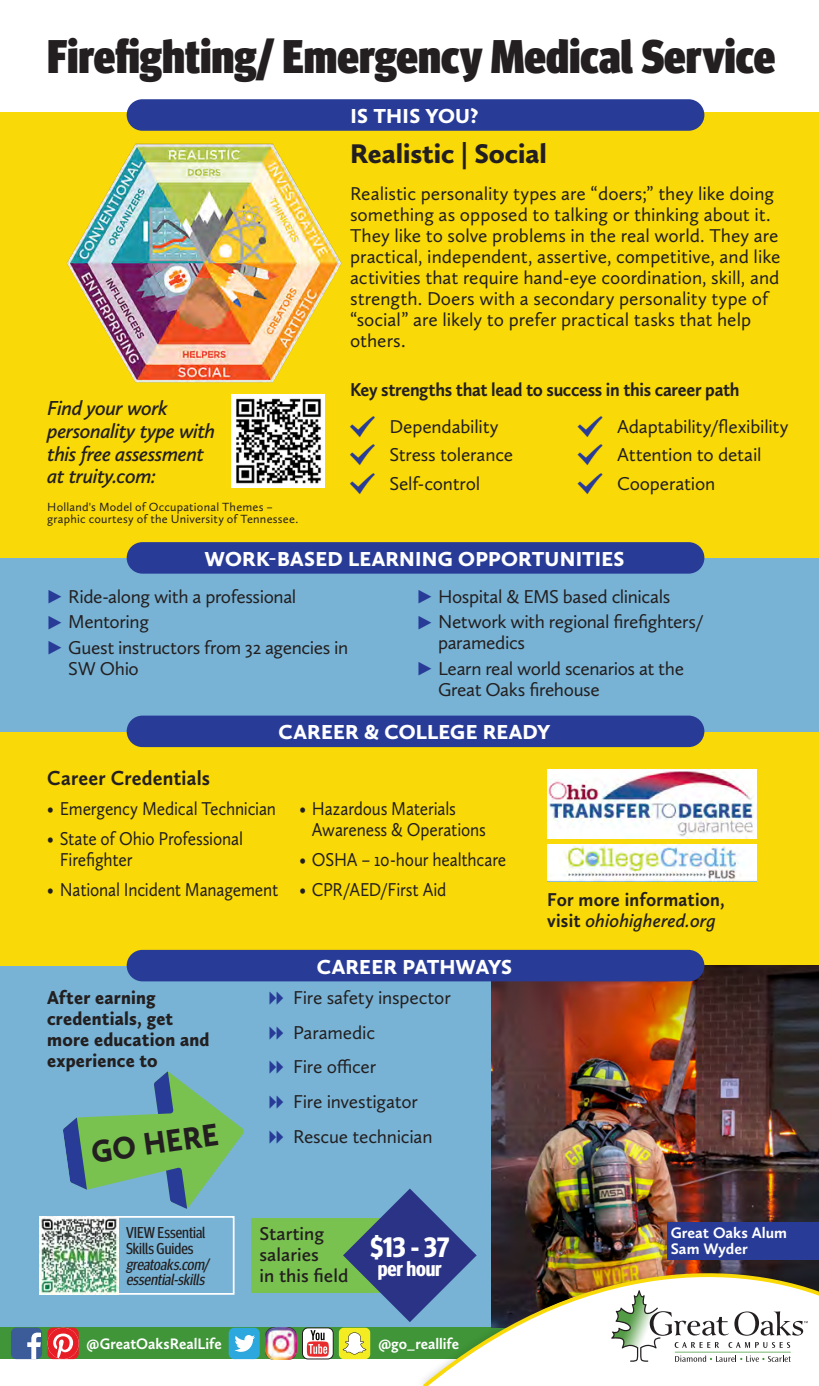
<style>
.page{position:relative;width:819px;height:1386px;background:#fff}
.page>*{position:absolute;margin:0;border:0;box-sizing:border-box;transform-origin:0 0}
.Headline_2{font:900 condensed 47.25px "Meta Headline Pro";color:#231f20}
.BT_-_Sans{font:900 32.38px "Calluna Sans";color:#231f20;scale:.89 1}
.Is_this_you_Head{font:900 28px "Calluna Sans";letter-spacing:-.005em;color:#231f20}
.t1{font:700 condensed 28px "Meta Headline Pro";color:#fff}
.REV_Head{font:900 21px "Calluna Sans";letter-spacing:.01em;color:#fff}
.t2{font:italic 600 21px/22.8px "Calluna Sans";letter-spacing:-.025em;color:#231f20}
.SUBHEAD_-_bt_inline{font:700 21px "Calluna Sans";letter-spacing:.005em;color:#231f20;scale:.95 1}
.t3{font:700 condensed 21px "Meta Headline Pro";letter-spacing:-.01em;color:#fff}
.Is_This_You_text{font:19.25px/21px "Calluna Sans";letter-spacing:-.01em;color:#231f20}
.Is_This_You_text-2{font:19.25px/21px "Calluna Sans";letter-spacing:-.01em;color:#231f20;scale:.9 1}
.BT_-_Sans-2{font:900 19.25px/21px "Calluna Sans";letter-spacing:.01em;color:#231f20;scale:.95 1}
.Is_this_you_subhead{font:700 19.25px "Calluna Sans";letter-spacing:-.02em;color:#231f20;scale:.94 1}
.SUBHEAD_-_bt_inline-2{font:700 19.25px/21px "Calluna Sans";letter-spacing:.01em;color:#231f20;scale:.95 1}
.t4{font:600 19.25px/21px "Calluna Sans";color:#231f20}
.QR_code_callout{font:italic condensed 15.75px/15.8px "Meta Headline Pro";color:#231f20}
.t5{font:700 15.75px "Calluna Sans";color:#fff;scale:.95 1}
.QR_code_callout-2{font:condensed 15.75px/15.8px "Meta Headline Pro";color:#231f20}
.t6{font:700 15.75px "Calluna Sans";color:#fff}
.t7{font:12.25px/12.2px "Calluna Sans";letter-spacing:.02em;color:#231f20}
.s1{font-family:"Meta Headline Pro";font-weight:700;font-stretch:condensed;font-size:28px;color:#283b97}
.s2{font-weight:600;font-style:italic}
</style>
<div class="page">
<div style="left:0;top:113px;width:819px;height:466px;background:#f9d907"></div>
<div style="left:0;top:731px;width:819px;height:235px;background:#f9d907"></div>
<div style="left:0;top:558px;width:819px;height:173px;background:#78b3d5"></div>
<div style="left:0;top:966px;width:819px;height:362px;background:#78b3d5"></div>
<div style="left:0;top:1328px;width:562px;height:31px;background:#3f9537"></div>
<div style="left:127px;top:99px;width:577px;height:32px;background:#283b97;border-radius:16px"></div>
<div style="left:127px;top:542px;width:577px;height:32px;background:#283b97;border-radius:16px"></div>
<img style="left:232px;top:395px;width:92px;height:93px">
<img style="left:66px;top:143px;width:276px;height:240px">
<div style="left:116px;top:1216px;width:119px;height:79px;border:2px solid #fff"></div>
<img style="left:39px;top:1216px;width:79px;height:79px">
<img style="left:491px;top:966px;width:328px;height:223px">
<div style="left:252px;top:1218px;width:185px;height:75px;background:#79c24f"></div>
<img style="left:547px;top:770px;width:209px;height:68px">
<img style="left:547px;top:845px;width:209px;height:36px">
<svg style="left:57px;top:1071px;width:195px;height:153px"></svg>
<div style="left:11px;top:1328px;width:31px;height:31px;background:#3c5b99;border-radius:6px"></div>
<svg style="left:27px;top:1333px;width:14px;height:26px"></svg>
<svg style="left:48px;top:1328px;width:31px;height:31px"></svg>
<div style="left:229px;top:1328px;width:31px;height:31px;background:#2ca8df;border-radius:6px"></div>
<svg style="left:234px;top:1335px;width:21px;height:17px"></svg>
<div style="left:302px;top:1328px;width:31px;height:31px;background:#fff;border-radius:6px"></div>
<div style="left:302px;top:1328px;width:31px;height:31px;border:1px solid #231f20;border-radius:6px"></div>
<svg style="left:307px;top:1330px;width:22px;height:27px"></svg>
<div style="left:339px;top:1328px;width:31px;height:31px;background:#f4ec22;border-radius:5px"></div>
<img style="left:265px;top:1328px;width:32px;height:31px">
<img style="left:343px;top:1189px;width:476px;height:171px">
<svg style="left:423px;top:1268px;width:396px;height:118px;fill:#fff"></svg>
<div style="left:127px;top:950px;width:577px;height:31px;background:#283b97;border-radius:16px"></div>
<div style="left:127px;top:716px;width:577px;height:31px;background:#283b97;border-radius:16px"></div>
<p class="Headline_2" style="left:47px;top:19px;width:730px">Firefighting/ Emergency Medical Service</p>
<p class="REV_Head" style="left:351px;top:103px;width:129px">IS THIS YOU?</p>
<p class="t2" style="left:47px;top:396px;width:169px">Find your work personality type with this free assessment at truity.com:</p>
<p class="t7" style="left:47px;top:501px;width:253px">Holland's Model of Occupational Themes – graphic courtesy of the University of Tennessee.</p>
<p class="Is_this_you_Head" style="left:350px;top:136px;width:198px">Realistic | Social</p>
<p class="Is_This_You_text" style="left:350px;top:183px;width:432px">Realistic personality types are “doers;” they like doing something as opposed to talking or thinking about it.<br>They like to solve problems in the real world. They are practical, independent, assertive, competitive, and like activities that require hand-eye coordination, skill, and strength. Doers with a secondary personality type of “social” are likely to prefer practical tasks that help others.</p>
<p class="Is_this_you_subhead" style="left:350px;top:377px;width:416px">Key strengths that lead to success in this career path</p>
<p class="Is_This_You_text" style="left:389px;top:415px;width:111px">Dependability</p>
<p class="Is_This_You_text" style="left:389px;top:444px;width:125px">Stress tolerance</p>
<p class="Is_This_You_text" style="left:389px;top:473px;width:92px">Self-control</p>
<p class="Is_This_You_text" style="left:617px;top:415px;width:173px">Adaptability/flexibility</p>
<p class="Is_This_You_text" style="left:617px;top:444px;width:146px">Attention to detail</p>
<p class="Is_This_You_text" style="left:617px;top:473px;width:100px">Cooperation</p>
<p class="REV_Head" style="left:205px;top:546px;width:421px">WORK-BASED LEARNING OPPORTUNITIES</p>
<p class="Is_This_You_text" style="left:47px;top:586px;width:251px"><span class="s1">▸</span> Ride-along with a professional</p>
<p class="Is_This_You_text" style="left:47px;top:611px;width:103px"><span class="s1">▸</span> Mentoring</p>
<p class="Is_This_You_text" style="left:68px;top:637px;width:282px;text-indent:-21px"><span class="s1">▸</span> Guest instructors from 32 agencies in<br>SW Ohio</p>
<p class="Is_This_You_text" style="left:417px;top:586px;width:255px"><span class="s1">▸</span> Hospital &amp; EMS based clinicals</p>
<p class="Is_This_You_text" style="left:438px;top:611px;width:267px;text-indent:-21px"><span class="s1">▸</span> Network with regional firefighters/ paramedics</p>
<p class="Is_This_You_text" style="left:438px;top:658px;width:248px;text-indent:-21px"><span class="s1">▸</span> Learn real world scenarios at the<br>Great Oaks firehouse</p>
<p class="REV_Head" style="left:279px;top:719px;width:273px">CAREER &amp; COLLEGE READY</p>
<p class="SUBHEAD_-_bt_inline" style="left:47px;top:765px;width:173px">Career Credentials</p>
<p class="Is_This_You_text-2" style="left:47px;top:798px;width:256px">• Emergency Medical Technician</p>
<p class="Is_This_You_text-2" style="left:60px;top:828px;width:205px;text-indent:-13px">• State of Ohio Professional<br>Firefighter</p>
<p class="Is_This_You_text-2" style="left:47px;top:879px;width:258px">• National Incident Management</p>
<p class="Is_This_You_text-2" style="left:312px;top:798px;width:195px;text-indent:-13px">• Hazardous Materials<br>Awareness &amp; Operations</p>
<p class="Is_This_You_text-2" style="left:299px;top:849px;width:231px">• OSHA – 10-hour healthcare</p>
<p class="Is_This_You_text-2" style="left:299px;top:879px;width:165px">• CPR/AED/First Aid</p>
<p class="BT_-_Sans-2" style="left:47px;top:987px;width:173px">After earning credentials, get more education and experience to</p>
<p class="BT_-_Sans" style="left:89px;top:1132px;width:145px;rotate:-8deg">GO HERE</p>
<p class="REV_Head" style="left:317px;top:953px;width:197px">CAREER PATHWAYS</p>
<p class="Is_This_You_text" style="left:293px;top:987px;width:159px">Fire safety inspector</p>
<p class="Is_This_You_text" style="left:293px;top:1021px;width:84px">Paramedic</p>
<p class="Is_This_You_text" style="left:293px;top:1056px;width:85px">Fire officer</p>
<p class="Is_This_You_text" style="left:293px;top:1091px;width:126px">Fire investigator</p>
<p class="Is_This_You_text" style="left:293px;top:1125px;width:141px">Rescue technician</p>
<p class="QR_code_callout-2" style="left:126px;top:1224px;width:81px">VIEW Essential<br>Skills Guides</p>
<p class="QR_code_callout" style="left:126px;top:1255px;width:84px">greatoaks.com/ essential-skills</p>
<p class="t4" style="left:260px;top:1223px;width:90px">Starting salaries<br>in this field</p>
<p class="t1" style="left:371px;top:1225px;width:80px">$13 - 37</p>
<p class="t3" style="left:378px;top:1253px;width:66px">per hour</p>
<p class="t5" style="left:87px;top:1334px;width:144px">@GreatOaksRealLife</p>
<p class="t5" style="left:378px;top:1334px;width:87px">@go_reallife</p>
<p class="SUBHEAD_-_bt_inline-2" style="left:547px;top:889px;width:188px">For more information, visit <span class="s2">ohiohighered.org</span></p>
<p class="t6" style="left:671px;top:1223px;width:118px">Great Oaks Alum</p>
<p class="t6" style="left:671px;top:1239px;width:79px">Sam Wyder</p>
</div>
